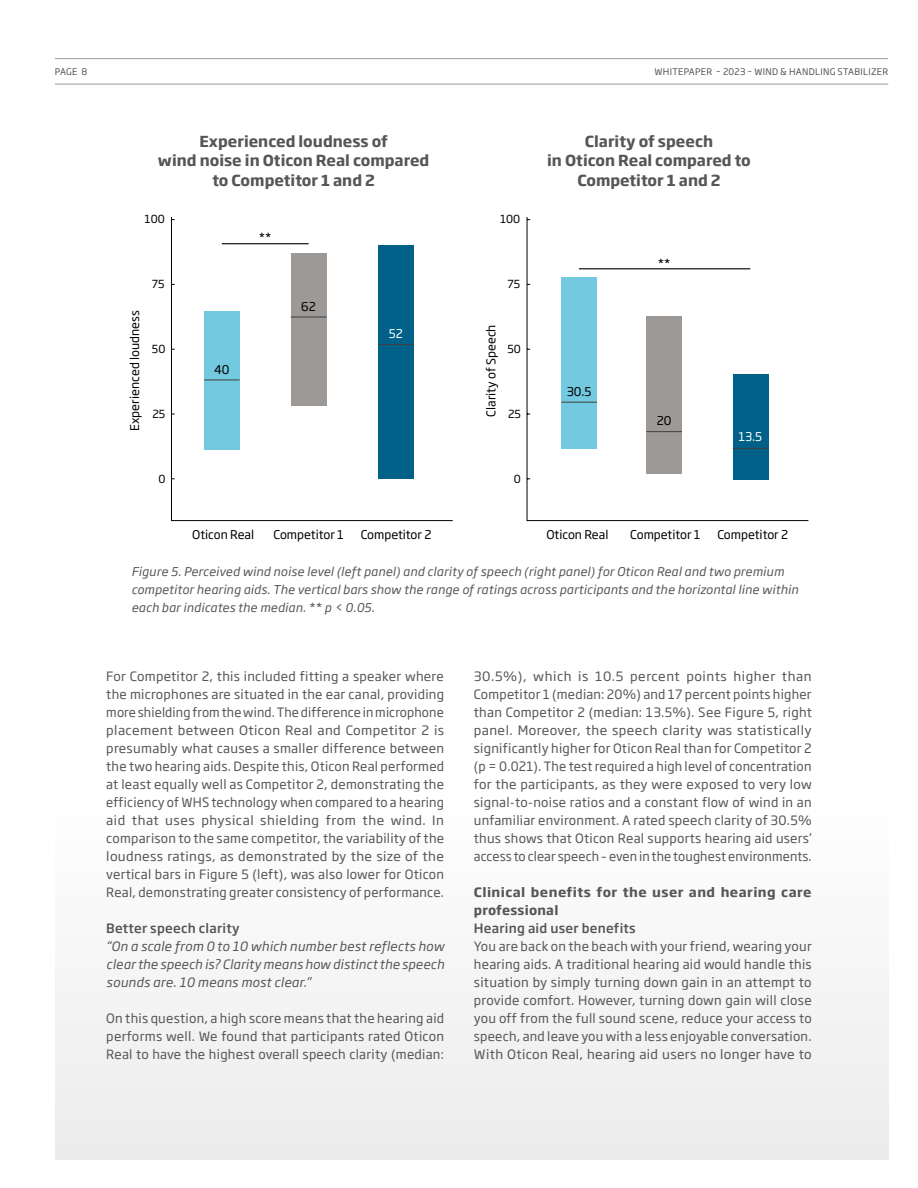
<style>
.page{position:relative;width:918px;height:1188px;background:#fff}
.page>*{position:absolute;margin:0;border:0;box-sizing:border-box;transform-origin:0 0}
.t1{font:700 15px/19.5px "Soho Gothic Pro";color:#565655;text-align:center}
.t2{font:12.75px/18px "Soho Gothic Pro";letter-spacing:.02em;color:#565655;text-align:justify}
.t3{font:italic 12.75px/18px "Soho Gothic Pro";letter-spacing:.015em;color:#565655;text-align:justify}
.t4{font:700 12.75px/18px "Soho Gothic Pro";letter-spacing:.035em;color:#565655}
.t5{font:500 12.75px "Soho Gothic Pro";letter-spacing:.02em;color:#565655}
.t6{font:italic 12px/18px "Soho Gothic Pro";letter-spacing:.02em;color:#565655}
.t7{font:12px "Soho Gothic Pro";color:#000}
.t8{font:12px "Soho Gothic Pro";color:#fff}
.t9{font:10.95px "Soho Gothic Pro";color:#000}
.t10{font:9px "Soho Gothic Pro";letter-spacing:.035em;color:#565655}
</style>
<div class="page">
<div style="left:55px;top:802px;width:833px;height:358px;background:#f5f5f5"></div>
<svg style="left:526px;top:217px;width:282px;height:304px"></svg>
<svg style="left:171px;top:217px;width:282px;height:304px"></svg>
<hr style="left:204px;top:380px;width:36px;height:1px;background:#40403f">
<hr style="left:291px;top:317px;width:35px;height:1px;background:#40403f">
<hr style="left:378px;top:344px;width:36px;height:1px;background:#40403f">
<hr style="left:55px;top:84px;width:833px;height:1px;background:#9d9996">
<hr style="left:55px;top:58px;width:833px;height:1px;background:#9d9996">
<hr style="left:222px;top:243px;width:87px;height:1px;background:#000">
<hr style="left:579px;top:268px;width:171px;height:1px;background:#000">
<p class="t10" style="left:55px;top:65px;width:34px">PAGE 8</p>
<p class="t10" style="left:655px;top:65px;width:235px">WHITEPAPER – 2023 – WIND &amp; HANDLING STABILIZER</p>
<p class="t1" style="left:158px;top:130px;width:273px">Experienced loudness of<br>wind noise in Oticon Real compared to Competitor 1 and 2</p>
<p class="t9" style="left:145px;top:211px;width:22px">100</p>
<p class="t7" style="left:125px;top:431px;width:122px;rotate:-90deg">Experienced loudness</p>
<p class="t9" style="left:152px;top:276px;width:14px">75</p>
<p class="t9" style="left:152px;top:341px;width:15px">50</p>
<p class="t9" style="left:152px;top:406px;width:14px">25</p>
<p class="t9" style="left:158px;top:471px;width:9px">0</p>
<p class="t7" style="left:259px;top:229px;width:14px">**</p>
<p class="t7" style="left:214px;top:361px;width:17px">40</p>
<p class="t7" style="left:301px;top:297px;width:16px">62</p>
<p class="t8" style="left:389px;top:324px;width:16px">52</p>
<p class="t9" style="left:500px;top:211px;width:22px">100</p>
<p class="t9" style="left:507px;top:276px;width:14px">75</p>
<p class="t7" style="left:482px;top:417px;width:94px;rotate:-90deg">Clarity of Speech</p>
<p class="t9" style="left:508px;top:341px;width:15px">50</p>
<p class="t9" style="left:508px;top:406px;width:14px">25</p>
<p class="t9" style="left:514px;top:471px;width:9px">0</p>
<p class="t1" style="left:547px;top:130px;width:205px">Clarity of speech<br>in Oticon Real compared to<br>Competitor 1 and 2</p>
<p class="t7" style="left:567px;top:382px;width:26px">30.5</p>
<p class="t7" style="left:658px;top:255px;width:14px">**</p>
<p class="t7" style="left:657px;top:411px;width:16px">20</p>
<p class="t8" style="left:738px;top:428px;width:25px">13.5</p>
<p class="t7" style="left:192px;top:526px;width:64px">Oticon Real</p>
<p class="t7" style="left:274px;top:526px;width:72px">Competitor 1</p>
<p class="t7" style="left:361px;top:526px;width:72px">Competitor 2</p>
<p class="t7" style="left:546px;top:526px;width:64px">Oticon Real</p>
<p class="t7" style="left:630px;top:526px;width:72px">Competitor 1</p>
<p class="t7" style="left:717px;top:526px;width:72px">Competitor 2</p>
<p class="t6" style="left:131px;top:562px;width:668px">Figure 5. Perceived wind noise level (left panel) and clarity of speech (right panel) for Oticon Real and two premium competitor hearing aids. The vertical bars show the range of ratings across participants and the horizontal line within each bar indicates the median. ** p &lt; 0.05.</p>
<p class="t2" style="left:106px;top:666px;width:339px">For Competitor 2, this included fitting a speaker where the microphones are situated in the ear canal, providing more shielding from the wind. The difference in microphone placement between Oticon Real and Competitor 2 is presumably what causes a smaller difference between the two hearing aids. Despite this, Oticon Real performed at least equally well as Competitor 2, demonstrating the efficiency of WHS technology when compared to a hearing aid that uses physical shielding from the wind. In comparison to the same competitor, the variability of the loudness ratings, as demonstrated by the size of the vertical bars in Figure 5 (left), was also lower for Oticon Real, demonstrating greater consistency of performance.</p>
<p class="t5" style="left:106px;top:918px;width:135px">Better speech clarity</p>
<p class="t3" style="left:106px;top:936px;width:339px">“On a scale from 0 to 10 which number best reflects how clear the speech is? Clarity means how distinct the speech sounds are. 10 means most clear.”</p>
<p class="t2" style="left:106px;top:1008px;width:339px">On this question, a high score means that the hearing aid performs well. We found that participants rated Oticon Real to have the highest overall speech clarity (median:</p>
<p class="t2" style="left:474px;top:666px;width:339px">30.5%), which is 10.5 percent points higher than Competitor 1 (median: 20%) and 17 percent points higher than Competitor 2 (median: 13.5%). See Figure 5, right panel. Moreover, the speech clarity was statistically significantly higher for Oticon Real than for Competitor 2 (p = 0.021). The test required a high level of concentration for the participants, as they were exposed to very low signal-to-noise ratios and a constant flow of wind in an unfamiliar environment. A rated speech clarity of 30.5% thus shows that Oticon Real supports hearing aid users’ access to clear speech – even in the toughest environments.</p>
<p class="t4" style="left:474px;top:882px;width:339px">Clinical benefits for the user and hearing care professional</p>
<p class="t5" style="left:474px;top:918px;width:163px">Hearing aid user benefits</p>
<p class="t2" style="left:474px;top:936px;width:339px">You are back on the beach with your friend, wearing your hearing aids. A traditional hearing aid would handle this situation by simply turning down gain in an attempt to provide comfort. However, turning down gain will close you off from the full sound scene, reduce your access to speech, and leave you with a less enjoyable conversation.<br>With Oticon Real, hearing aid users no longer have to</p>
</div>
